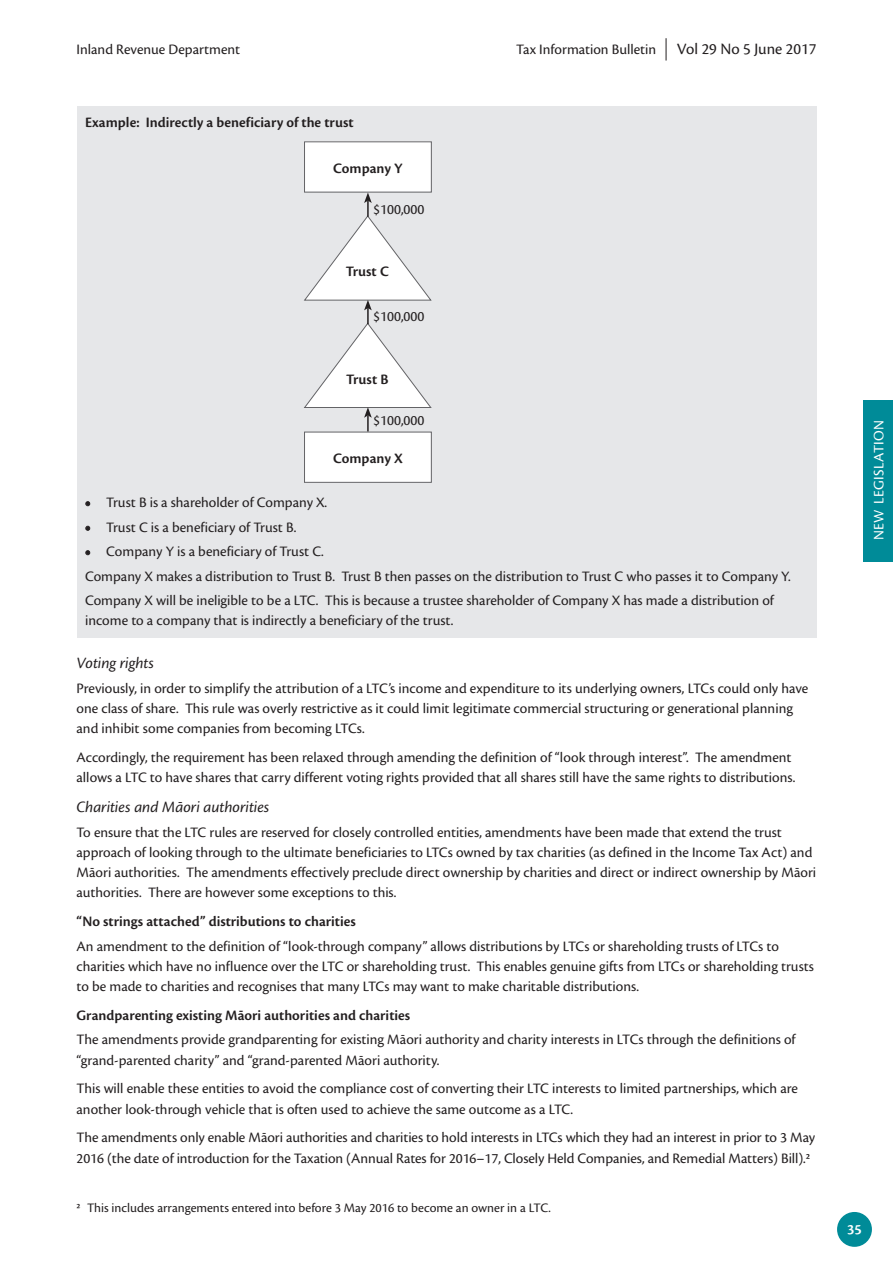
<style>
.page{position:relative;width:893px;height:1263px;background:#fff}
.page>*{position:absolute;margin:0;border:0;box-sizing:border-box;transform-origin:0 0}
.t1{font:italic 16.5px "Cronos Pro";letter-spacing:-.005em;color:#231f20}
.t2{font:16.5px "Cronos Pro";color:#231f20}
.t3{font:15px/20.2px "Cronos Pro";color:#231f20}
.t4{font:600 15px "Cronos Pro";color:#231f20}
.t5{font:15px "Cronos Pro";letter-spacing:.025em;color:#fff}
.t6{font:600 15px "Cronos Pro";color:#fff}
.t7{font:13.5px "Cronos Pro";color:#231f20}
.s1{font-weight:700}
</style>
<div class="page">
<div style="left:77px;top:106px;width:739px;height:532px;background:#e6e7e9"></div>
<div style="left:304px;top:142px;width:127px;height:50px;background:#fff"></div>
<div style="left:304px;top:141px;width:128px;height:51px;border:1px solid #636366"></div>
<div style="left:304px;top:432px;width:127px;height:50px;background:#fff"></div>
<div style="left:304px;top:432px;width:128px;height:51px;border:1px solid #636366"></div>
<svg style="left:304px;top:192px;width:128px;height:239px"></svg>
<svg style="left:85px;top:501px;width:5px;height:5px"></svg>
<svg style="left:85px;top:526px;width:5px;height:5px"></svg>
<svg style="left:85px;top:550px;width:5px;height:5px"></svg>
<div style="left:863px;top:400px;width:30px;height:161px;background:#008b98"></div>
<svg style="left:666px;top:38px;width:1px;height:23px"></svg>
<div style="left:837px;top:1212px;width:35px;height:35px;background:#008b98;border-radius:50%"></div>
<p class="t3" style="left:77px;top:39px;width:165px">Inland Revenue Department</p>
<p class="t3" style="left:516px;top:39px;width:141px">Tax Information Bulletin</p>
<p class="t2" style="left:677px;top:39px;width:141px">Vol 29 No 5 June 2017</p>
<p class="t4" style="left:85px;top:113px;width:270px">Example: Indirectly a beneficiary of the trust</p>
<p class="t4" style="left:333px;top:160px;width:71px">Company Y</p>
<p class="t3" style="left:373px;top:199px;width:53px">$100,000</p>
<p class="t4" style="left:346px;top:263px;width:45px">Trust C</p>
<p class="t3" style="left:373px;top:306px;width:53px">$100,000</p>
<p class="t4" style="left:346px;top:370px;width:44px">Trust B</p>
<p class="t3" style="left:373px;top:410px;width:53px">$100,000</p>
<p class="t4" style="left:333px;top:450px;width:71px">Company X</p>
<p class="t3" style="left:85px;top:492px;width:244px"><span class="s1">•</span> Trust B is a shareholder of Company X.</p>
<p class="t3" style="left:85px;top:517px;width:213px"><span class="s1">•</span> Trust C is a beneficiary of Trust B.</p>
<p class="t3" style="left:85px;top:539px;width:707px;line-height:24.5px"><span class="s1">•</span> Company Y is a beneficiary of Trust C.<br>Company X makes a distribution to Trust B. Trust B then passes on the distribution to Trust C who passes it to Company Y.<br>Company X will be ineligible to be a LTC. This is because a trustee shareholder of Company X has made a distribution of</p>
<p class="t3" style="left:85px;top:611px;width:370px">income to a company that is indirectly a beneficiary of the trust.</p>
<p class="t1" style="left:77px;top:653px;width:79px">Voting rights</p>
<p class="t3" style="left:77px;top:678px;width:733px">Previously, in order to simplify the attribution of a LTC’s income and expenditure to its underlying owners, LTCs could only have one class of share. This rule was overly restrictive as it could limit legitimate commercial structuring or generational planning and inhibit some companies from becoming LTCs.</p>
<p class="t3" style="left:77px;top:747px;width:720px">Accordingly, the requirement has been relaxed through amending the definition of “look through interest”. The amendment allows a LTC to have shares that carry different voting rights provided that all shares still have the same rights to distributions.</p>
<p class="t1" style="left:77px;top:798px;width:195px">Charities and Māori authorities</p>
<p class="t3" style="left:77px;top:822px;width:741px">To ensure that the LTC rules are reserved for closely controlled entities, amendments have been made that extend the trust approach of looking through to the ultimate beneficiaries to LTCs owned by tax charities (as defined in the Income Tax Act) and Māori authorities. The amendments effectively preclude direct ownership by charities and direct or indirect ownership by Māori authorities. There are however some exceptions to this.</p>
<p class="t4" style="left:77px;top:913px;width:281px">“No strings attached” distributions to charities</p>
<p class="t3" style="left:77px;top:936px;width:739px">An amendment to the definition of “look-through company” allows distributions by LTCs or shareholding trusts of LTCs to charities which have no influence over the LTC or shareholding trust. This enables genuine gifts from LTCs or shareholding trusts to be made to charities and recognises that many LTCs may want to make charitable distributions.</p>
<p class="t4" style="left:77px;top:1007px;width:335px">Grandparenting existing Māori authorities and charities</p>
<p class="t3" style="left:77px;top:1030px;width:720px">The amendments provide grandparenting for existing Māori authority and charity interests in LTCs through the definitions of “grand-parented charity” and “grand-parented Māori authority.</p>
<p class="t3" style="left:77px;top:1079px;width:723px">This will enable these entities to avoid the compliance cost of converting their LTC interests to limited partnerships, which are another look-through vehicle that is often used to achieve the same outcome as a LTC.</p>
<p class="t3" style="left:77px;top:1128px;width:740px">The amendments only enable Māori authorities and charities to hold interests in LTCs which they had an interest in prior to 3 May<br>2016 (the date of introduction for the Taxation (Annual Rates for 2016–17, Closely Held Companies, and Remedial Matters) Bill).2</p>
<p class="t7" style="left:77px;top:1200px;width:476px">2 This includes arrangements entered into before 3 May 2016 to become an owner in a LTC.</p>
<p class="t5" style="left:870px;top:540px;width:122px;rotate:-90deg">NEW LEGISLATION</p>
<p class="t6" style="left:847px;top:1220px;width:16px">35</p>
</div>
